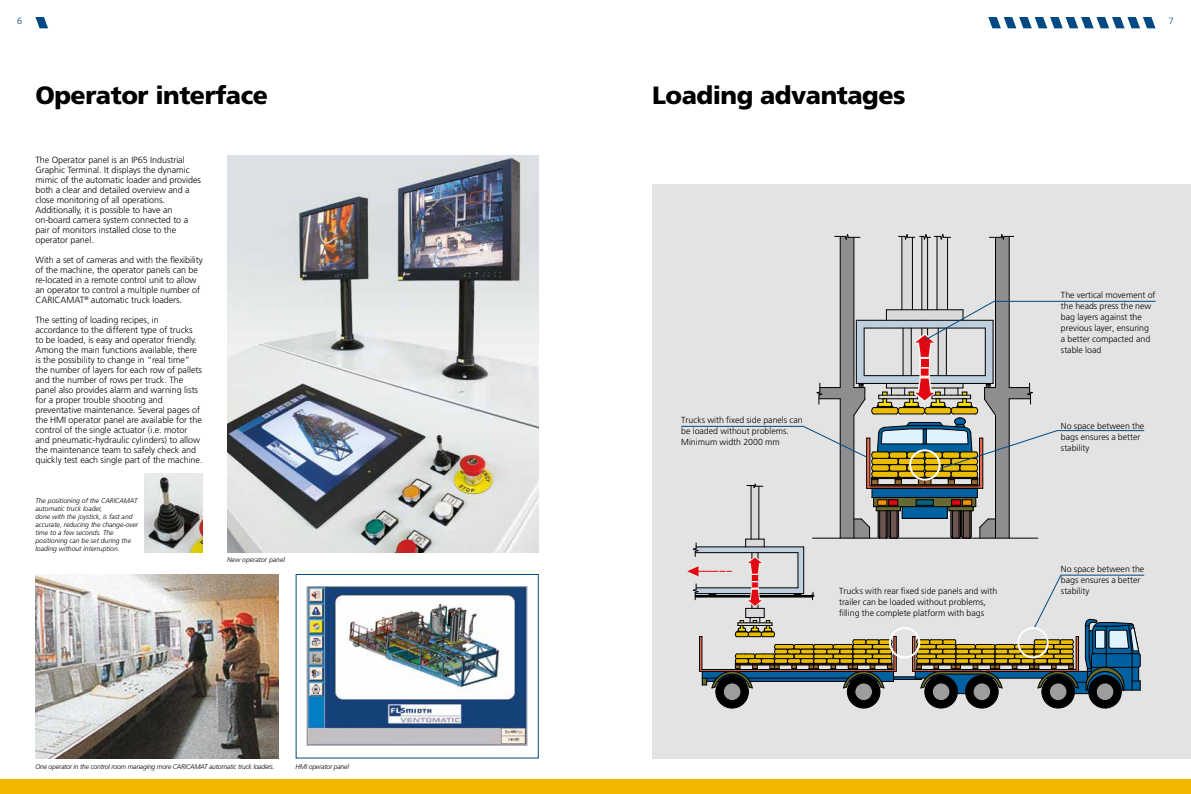
<style>
.page{position:relative;width:1191px;height:794px;background:#fff}
.page>*{position:absolute;margin:0;border:0;box-sizing:border-box;transform-origin:0 0}
.t1{font:900 25px "Frutiger LT Std";letter-spacing:-.02em;color:#000}
.t2{font:300 9px/10px "Frutiger LT Std";letter-spacing:-.005em;color:#000}
.t3{font:300 9px "Frutiger LT Std";color:#004982}
.t4{font:300 8.8px/11px "Frutiger LT Std";color:#000}
.t5{font:italic 300 6.8px/8px "Frutiger LT Std";color:#000}
.t6{font:italic 300 6.8px "Frutiger LT Std";letter-spacing:-.03em;color:#000}
</style>
<div class="page">
<svg style="left:35px;top:17px;width:13px;height:11px"></svg>
<svg style="left:988px;top:17px;width:167px;height:11px"></svg>
<div style="left:0;top:780px;width:595px;height:14px;background:#f0b600"></div>
<div style="left:595px;top:780px;width:596px;height:14px;background:#f0b600"></div>
<img style="left:227px;top:156px;width:312px;height:396px">
<img style="left:144px;top:473px;width:59px;height:79px">
<img style="left:307px;top:587px;width:220px;height:159px">
<div style="left:296px;top:574px;width:243px;height:184px;border:1px solid #004982"></div>
<img style="left:35px;top:574px;width:244px;height:184px">
<div style="left:652px;top:184px;width:539px;height:574px;background:#e3e3e3"></div>
<div style="left:965px;top:675px;width:33px;height:33px;background:#000;border-radius:50%"></div>
<div style="left:965px;top:675px;width:33px;height:33px;border:1px solid #000;border-radius:50%"></div>
<div style="left:924px;top:675px;width:33px;height:33px;background:#000;border-radius:50%"></div>
<div style="left:924px;top:675px;width:33px;height:33px;border:1px solid #000;border-radius:50%"></div>
<div style="left:1041px;top:675px;width:33px;height:33px;background:#000;border-radius:50%"></div>
<div style="left:1041px;top:675px;width:33px;height:33px;border:1px solid #000;border-radius:50%"></div>
<div style="left:1088px;top:675px;width:33px;height:33px;background:#000;border-radius:50%"></div>
<div style="left:1088px;top:675px;width:33px;height:33px;border:1px solid #000;border-radius:50%"></div>
<div style="left:716px;top:675px;width:32px;height:33px;background:#000;border-radius:50%"></div>
<div style="left:715px;top:675px;width:33px;height:33px;border:1px solid #000;border-radius:50%"></div>
<div style="left:847px;top:675px;width:33px;height:33px;background:#000;border-radius:50%"></div>
<div style="left:847px;top:675px;width:33px;height:33px;border:1px solid #000;border-radius:50%"></div>
<div style="left:973px;top:683px;width:17px;height:17px;background:#9d9d9d;border-radius:50%"></div>
<div style="left:972px;top:682px;width:19px;height:19px;border:1px solid #000;border-radius:50%"></div>
<div style="left:932px;top:683px;width:18px;height:17px;background:#9d9d9d;border-radius:50%"></div>
<div style="left:932px;top:682px;width:18px;height:19px;border:1px solid #000;border-radius:50%"></div>
<div style="left:1049px;top:683px;width:18px;height:17px;background:#9d9d9d;border-radius:50%"></div>
<div style="left:1049px;top:682px;width:18px;height:19px;border:1px solid #000;border-radius:50%"></div>
<div style="left:1096px;top:683px;width:17px;height:17px;background:#9d9d9d;border-radius:50%"></div>
<div style="left:1096px;top:682px;width:18px;height:19px;border:1px solid #000;border-radius:50%"></div>
<div style="left:723px;top:683px;width:18px;height:17px;background:#9d9d9d;border-radius:50%"></div>
<div style="left:723px;top:682px;width:18px;height:19px;border:1px solid #000;border-radius:50%"></div>
<div style="left:855px;top:683px;width:17px;height:17px;background:#9d9d9d;border-radius:50%"></div>
<div style="left:854px;top:682px;width:18px;height:19px;border:1px solid #000;border-radius:50%"></div>
<svg style="left:681px;top:234px;width:475px;height:460px"></svg>
<div style="left:909px;top:449px;width:31px;height:31px;border:2px solid #fff;border-radius:50%"></div>
<div style="left:1017px;top:627px;width:31px;height:31px;border:2px solid #fff;border-radius:50%"></div>
<div style="left:889px;top:627px;width:31px;height:31px;border:2px solid #fff;border-radius:50%"></div>
<p class="t3" style="left:17px;top:16px;width:7px">6</p>
<p class="t3" style="left:1169px;top:16px;width:7px">7</p>
<h1 class="t1" style="left:35px;top:80px;width:234px">Operator interface</h1>
<h1 class="t1" style="left:652px;top:80px;width:255px">Loading advantages</h1>
<p class="t2" style="left:35px;top:155px;width:167px">The Operator panel is an IP65 Industrial Graphic Terminal. It displays the dynamic mimic of the automatic loader and provides both a clear and detailed overview and a close monitoring of all operations.<br>Additionally, it is possible to have an on-board camera system connected to a pair of monitors installed close to the operator panel.</p>
<p class="t2" style="left:35px;top:255px;width:169px">With a set of cameras and with the flexibility of the machine, the operator panels can be re-located in a remote control unit to allow an operator to control a multiple number of CARICAMAT<sup>®</sup> automatic truck loaders.</p>
<p class="t2" style="left:35px;top:315px;width:169px">The setting of loading recipes, in accordance to the different type of trucks to be loaded, is easy and operator friendly.<br>Among the main functions available, there is the possibility to change in “real time” the number of layers for each row of pallets and the number of rows per truck. The panel also provides alarm and warning lists for a proper trouble shooting and preventative maintenance. Several pages of the HMI operator panel are available for the control of the single actuator (i.e. motor and pneumatic-hydraulic cylinders) to allow the maintenance team to safely check and quickly test each single part of the machine.</p>
<p class="t5" style="left:35px;top:497px;width:104px">The positioning of the CARICAMAT automatic truck loader,<br>done with the joystick, is fast and accurate, reducing the change-over time to a few seconds. The positioning can be set during the loading without interruption.</p>
<p class="t5" style="left:227px;top:556px;width:59px">New operator panel</p>
<p class="t6" style="left:35px;top:763px;width:241px">One operator in the control room managing more CARICAMAT automatic truck loaders.</p>
<p class="t6" style="left:296px;top:763px;width:55px">HMI operator panel</p>
<p class="t4" style="left:1061px;top:290px;width:96px">The vertical movement of the heads press the new bag layers against the previous layer, ensuring a better compacted and stable load</p>
<p class="t4" style="left:681px;top:415px;width:123px">Trucks with fixed side panels can be loaded without problems.<br>Minimum width 2000 mm</p>
<p class="t4" style="left:1061px;top:420px;width:85px">No space between the bags ensures a better stability</p>
<p class="t4" style="left:1061px;top:564px;width:85px">No space between the bags ensures a better</p>
<p class="t4" style="left:839px;top:586px;width:160px">Trucks with rear fixed side panels and with</p>
<p class="t4" style="left:1061px;top:586px;width:30px">stability</p>
<p class="t4" style="left:839px;top:597px;width:148px">trailer can be loaded without problems, filling the complete platform with bags</p>
</div>
